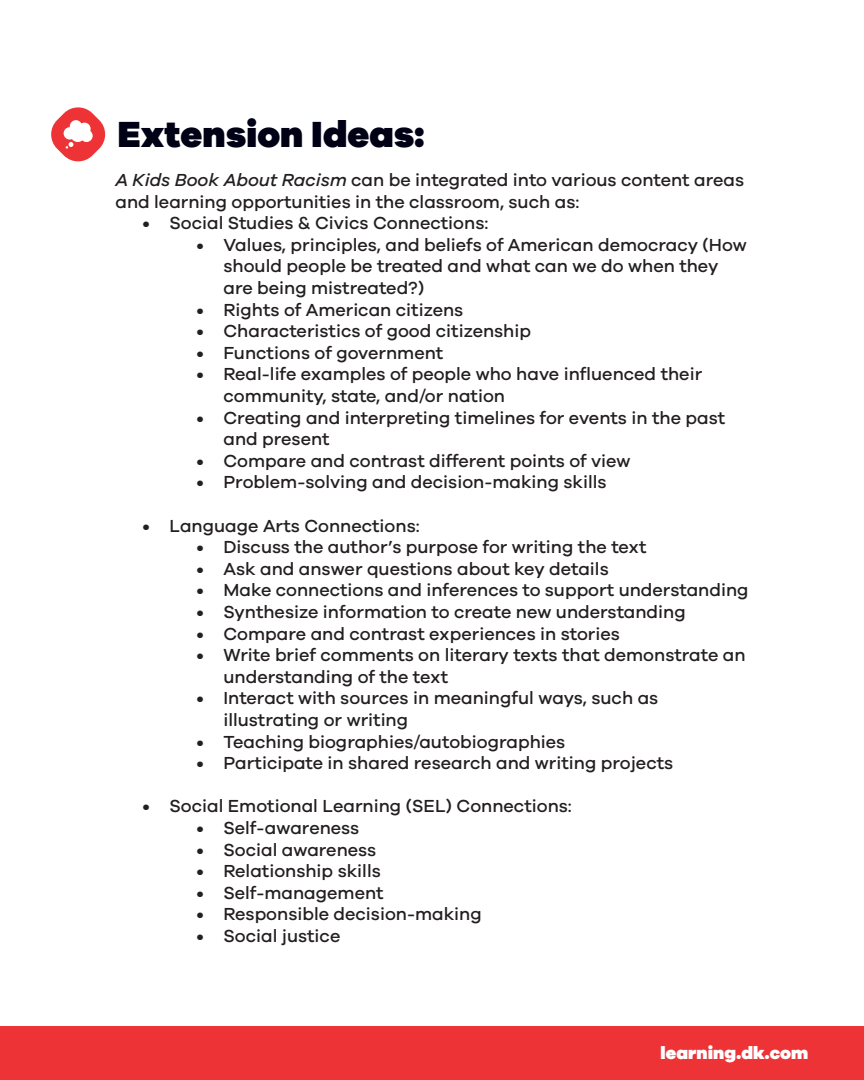
<style>
.page{position:relative;width:864px;height:1080px;background:#fff}
.page>*{position:absolute;margin:0;border:0;box-sizing:border-box;transform-origin:0 0}
.t1{font:900 37.5px "Galano Grotesque";letter-spacing:.005em;color:#010116}
.t2{font:500 18px/21.6px "Galano Grotesque";color:#231f20}
.t3{font:900 18px "Galano Grotesque";letter-spacing:.005em;color:#fff}
.s1{font-style:italic}
</style>
<div class="page">
<div style="left:0;top:1026px;width:864px;height:54px;background:#ee3337"></div>
<svg style="left:51px;top:107px;width:55px;height:55px"></svg>
<p class="t1" style="left:118px;top:110px;width:308px">Extension Ideas:</p>
<p class="t2" style="left:115px;top:169px;width:630px"><span class="s1">A Kids Book About Racism</span> can be integrated into various content areas and learning opportunities in the classroom, such as:</p>
<p class="t2" style="left:142px;top:212px;width:347px">• Social Studies &amp; Civics Connections:</p>
<p class="t2" style="left:223px;top:233px;width:525px;text-indent:-27px">• Values, principles, and beliefs of American democracy (How should people be treated and what can we do when they are being mistreated?)</p>
<p class="t2" style="left:196px;top:298px;width:268px">• Rights of American citizens</p>
<p class="t2" style="left:196px;top:320px;width:336px">• Characteristics of good citizenship</p>
<p class="t2" style="left:196px;top:341px;width:248px">• Functions of government</p>
<p class="t2" style="left:223px;top:363px;width:480px;text-indent:-27px">• Real-life examples of people who have influenced their community, state, and/or nation</p>
<p class="t2" style="left:223px;top:406px;width:503px;text-indent:-27px">• Creating and interpreting timelines for events in the past and present</p>
<p class="t2" style="left:196px;top:449px;width:436px">• Compare and contrast different points of view</p>
<p class="t2" style="left:196px;top:471px;width:412px">• Problem-solving and decision-making skills</p>
<p class="t2" style="left:142px;top:514px;width:279px">• Language Arts Connections:</p>
<p class="t2" style="left:196px;top:536px;width:452px">• Discuss the author’s purpose for writing the text</p>
<p class="t2" style="left:196px;top:557px;width:414px">• Ask and answer questions about key details</p>
<p class="t2" style="left:196px;top:579px;width:554px">• Make connections and inferences to support understanding</p>
<p class="t2" style="left:196px;top:601px;width:491px">• Synthesize information to create new understanding</p>
<p class="t2" style="left:196px;top:622px;width:425px">• Compare and contrast experiences in stories</p>
<p class="t2" style="left:223px;top:644px;width:524px;text-indent:-27px">• Write brief comments on literary texts that demonstrate an understanding of the text</p>
<p class="t2" style="left:223px;top:687px;width:436px;text-indent:-27px">• Interact with sources in meaningful ways, such as illustrating or writing</p>
<p class="t2" style="left:196px;top:730px;width:370px">• Teaching biographies/autobiographies</p>
<p class="t2" style="left:196px;top:752px;width:478px">• Participate in shared research and writing projects</p>
<p class="t2" style="left:142px;top:795px;width:431px">• Social Emotional Learning (SEL) Connections:</p>
<p class="t2" style="left:196px;top:817px;width:164px">• Self-awareness</p>
<p class="t2" style="left:196px;top:838px;width:181px">• Social awareness</p>
<p class="t2" style="left:196px;top:860px;width:186px">• Relationship skills</p>
<p class="t2" style="left:196px;top:881px;width:189px">• Self-management</p>
<p class="t2" style="left:196px;top:903px;width:287px">• Responsible decision-making</p>
<p class="t2" style="left:196px;top:925px;width:145px">• Social justice</p>
<p class="t3" style="left:661px;top:1041px;width:149px">learning.dk.com</p>
</div>
